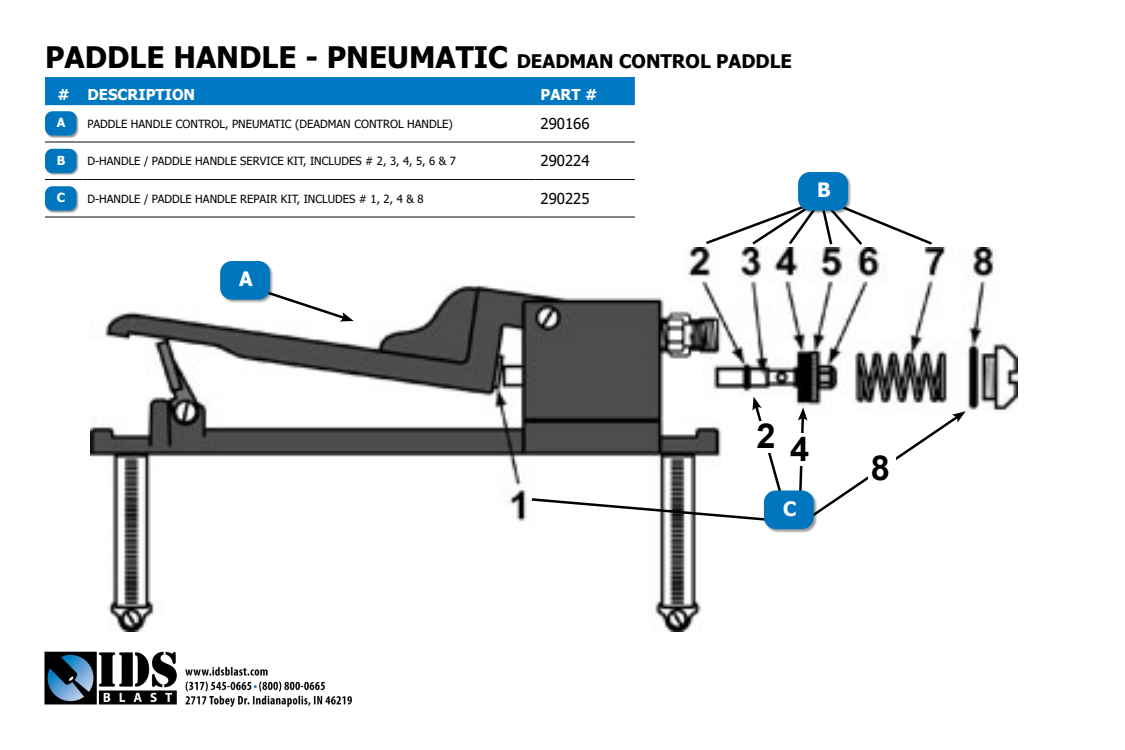
<style>
.page{position:relative;width:1125px;height:750px;background:#fff}
.page>*{position:absolute;margin:0;border:0;box-sizing:border-box;transform-origin:0 0}
.t1{font:700 34.38px "Arial";color:#000}
.t2{font:700 29.62px "Tahoma";color:#000}
.t3{font:700 19.88px "Tahoma";color:#fff}
.t4{font:15px "Tahoma";color:#000}
.t5{font:700 15px "Tahoma";color:#fff}
.t6{font:700 12.5px "Tahoma";color:#fff}
.t7{font:11.25px "Tahoma";color:#000}
.s1{font-size:18.75px}
</style>
<div class="page">
<div style="left:45px;top:77px;width:590px;height:28px;background:#0079c2"></div>
<hr style="left:45px;top:142px;width:37px;height:1px;background:#100906">
<hr style="left:82px;top:142px;width:453px;height:1px;background:#100906">
<hr style="left:535px;top:142px;width:100px;height:1px;background:#100906">
<hr style="left:45px;top:179px;width:37px;height:1px;background:#100906">
<hr style="left:82px;top:179px;width:453px;height:1px;background:#100906">
<hr style="left:535px;top:179px;width:100px;height:1px;background:#100906">
<hr style="left:45px;top:217px;width:37px;height:1px;background:#100906">
<hr style="left:82px;top:217px;width:453px;height:1px;background:#100906">
<hr style="left:535px;top:217px;width:100px;height:1px;background:#100906">
<img style="left:44px;top:651px;width:308px;height:56px">
<img style="left:91px;top:247px;width:926px;height:385px">
<svg style="left:529px;top:397px;width:259px;height:126px"></svg>
<svg style="left:798px;top:407px;width:168px;height:115px"></svg>
<svg style="left:703px;top:207px;width:232px;height:41px"></svg>
<div style="left:750px;top:421px;width:32px;height:32px;background:#fff"></div>
<div style="left:787px;top:433px;width:32px;height:31px;background:#fff"></div>
<div style="left:790px;top:436px;width:25px;height:30px;background:#fff"></div>
<div style="left:868px;top:453px;width:25px;height:31px;background:#fff"></div>
<div style="left:871px;top:454px;width:25px;height:30px;background:#fff"></div>
<svg style="left:261px;top:288px;width:93px;height:33px"></svg>
<div style="left:45px;top:111px;width:34px;height:27px;background:#000;opacity:.39"></div>
<div style="left:45px;top:111px;width:31px;height:25px;background:#0076bf;border-radius:7px"></div>
<div style="left:45px;top:149px;width:34px;height:27px;background:#000;opacity:.39"></div>
<div style="left:45px;top:149px;width:31px;height:24px;background:#0076bf;border-radius:7px"></div>
<div style="left:45px;top:186px;width:34px;height:27px;background:#000;opacity:.39"></div>
<div style="left:45px;top:186px;width:31px;height:25px;background:#0076bf;border-radius:7px"></div>
<div style="left:220px;top:261px;width:54px;height:42px;background:#000;opacity:.39"></div>
<div style="left:220px;top:261px;width:50px;height:39px;background:#0076bf;border-radius:12px"></div>
<div style="left:798px;top:172px;width:54px;height:42px;background:#000;opacity:.39"></div>
<div style="left:798px;top:172px;width:50px;height:39px;background:#0076bf;border-radius:12px"></div>
<div style="left:764px;top:490px;width:54px;height:43px;background:#000;opacity:.39"></div>
<div style="left:764px;top:491px;width:50px;height:38px;background:#0076bf;border-radius:12px"></div>
<h2 class="t2" style="left:45px;top:36px;width:749px">PADDLE HANDLE - PNEUMATIC <span class="s1">DEADMAN CONTROL PADDLE</span></h2>
<h3 class="t5" style="left:58px;top:84px;width:139px"># DESCRIPTION</h3>
<h3 class="t5" style="left:541px;top:84px;width:58px">PART #</h3>
<p class="t7" style="left:88px;top:116px;width:367px">PADDLE HANDLE CONTROL, PNEUMATIC (DEADMAN CONTROL HANDLE)</p>
<h3 class="t4" style="left:540px;top:113px;width:51px">290166</h3>
<p class="t7" style="left:88px;top:153px;width:370px">D-HANDLE / PADDLE HANDLE SERVICE KIT, INCLUDES # 2, 3, 4, 5, 6 &amp; 7</p>
<h3 class="t4" style="left:540px;top:151px;width:51px">290224</h3>
<p class="t7" style="left:88px;top:191px;width:338px">D-HANDLE / PADDLE HANDLE REPAIR KIT, INCLUDES # 1, 2, 4 &amp; 8</p>
<h3 class="t4" style="left:540px;top:188px;width:51px">290225</h3>
<p class="t6" style="left:57px;top:114px;width:10px">A</p>
<p class="t6" style="left:57px;top:151px;width:10px">B</p>
<p class="t6" style="left:57px;top:189px;width:10px">C</p>
<h3 class="t3" style="left:239px;top:265px;width:15px">A</h3>
<h3 class="t3" style="left:817px;top:176px;width:15px">B</h3>
<h1 class="t1" style="left:756px;top:418px;width:54px">2 4</h1>
<h3 class="t3" style="left:783px;top:494px;width:15px">C</h3>
<h1 class="t1" style="left:871px;top:443px;width:21px">8</h1>
</div>
